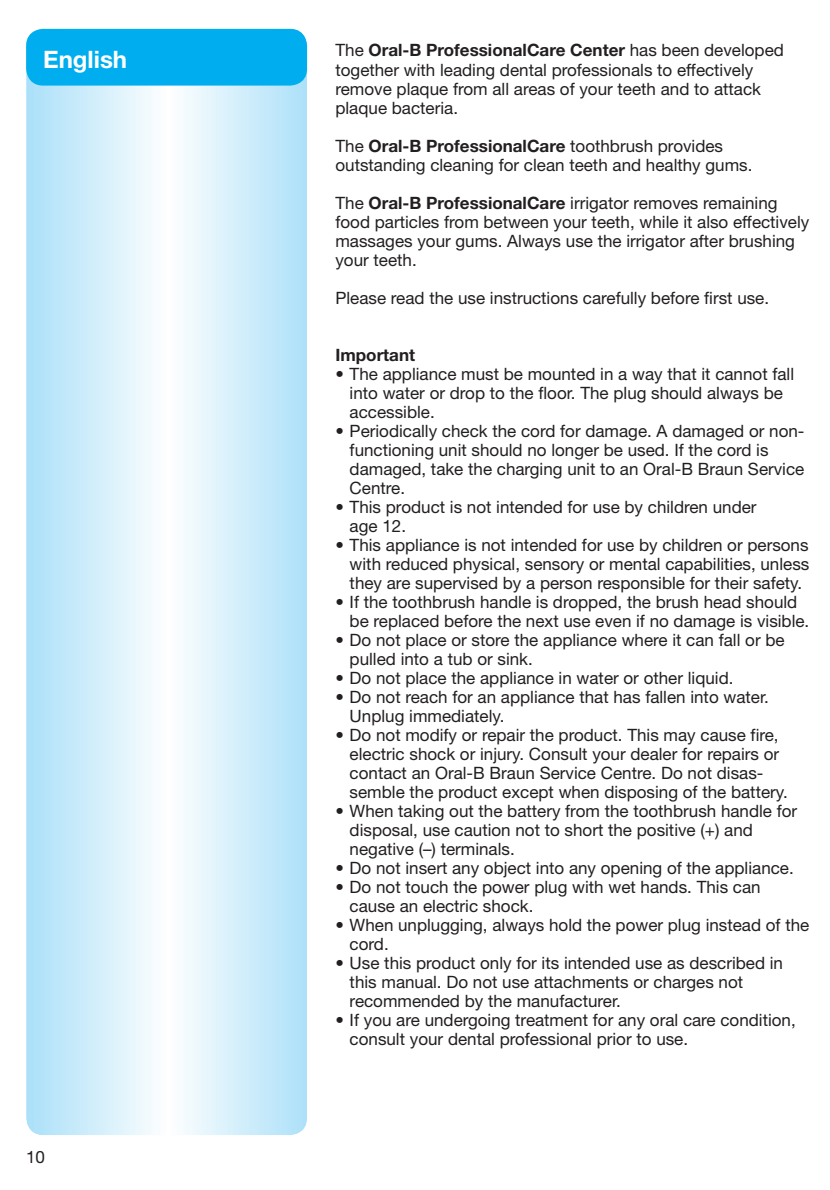
<style>
.page{position:relative;width:830px;height:1190px;background:#fff}
.page>*{position:absolute;margin:0;border:0;box-sizing:border-box;transform-origin:0 0}
.t1{font:700 24px "Helvetica Neue";color:#fff}
.t2{font:17px/19px "Helvetica Neue";color:#231f20}
.t3{font:700 17px "Helvetica Neue";color:#231f20}
.s1{font-weight:700}
</style>
<div class="page">
<svg style="left:26px;top:29px;width:281px;height:1105px"></svg>
<div style="left:26px;top:29px;width:281px;height:57px;background:#00aeef;border-radius:17px"></div>
<h1 class="t1" style="left:43px;top:50px;width:85px">English</h1>
<p class="t2" style="left:26px;top:1147px;width:20px">10</p>
<p class="t2" style="left:335px;top:41px;width:450px">The <span class="s1">Oral-B ProfessionalCare Center</span> has been developed together with leading dental professionals to effectively remove plaque from all areas of your teeth and to attack plaque bacteria.</p>
<p class="t2" style="left:335px;top:136px;width:418px">The <span class="s1">Oral-B ProfessionalCare</span> toothbrush provides outstanding cleaning for clean teeth and healthy gums.</p>
<p class="t2" style="left:335px;top:193px;width:475px">The <span class="s1">Oral-B ProfessionalCare</span> irrigator removes remaining food particles from between your teeth, while it also effectively massages your gums. Always use the irrigator after brushing your teeth.</p>
<p class="t2" style="left:335px;top:288px;width:435px">Please read the use instructions carefully before first use.</p>
<p class="t3" style="left:335px;top:348px;width:81px">Important</p>
<p class="t2" style="left:349px;top:364px;width:446px;text-indent:-14px">• The appliance must be mounted in a way that it cannot fall into water or drop to the floor. The plug should always be accessible.</p>
<p class="t2" style="left:349px;top:421px;width:456px;text-indent:-14px">• Periodically check the cord for damage. A damaged or non&shy;functioning unit should no longer be used. If the cord is damaged, take the charging unit to an Oral-B Braun Service Centre.</p>
<p class="t2" style="left:349px;top:497px;width:408px;text-indent:-14px">• This product is not intended for use by children under age 12.</p>
<p class="t2" style="left:349px;top:535px;width:461px;text-align:justify;text-indent:-14px">• This appliance is not intended for use by children or persons with reduced physical, sensory or mental capabilities, unless they are supervised by a person responsible for their safety.</p>
<p class="t2" style="left:349px;top:592px;width:461px;text-indent:-14px">• If the toothbrush handle is dropped, the brush head should be replaced before the next use even if no damage is visible.</p>
<p class="t2" style="left:349px;top:630px;width:436px;text-indent:-14px">• Do not place or store the appliance where it can fall or be pulled into a tub or sink.</p>
<p class="t2" style="left:335px;top:668px;width:399px">• Do not place the appliance in water or other liquid.</p>
<p class="t2" style="left:349px;top:687px;width:420px;text-indent:-14px">• Do not reach for an appliance that has fallen into water.<br>Unplug immediately.</p>
<p class="t2" style="left:349px;top:725px;width:439px;text-indent:-14px">• Do not modify or repair the product. This may cause fire, electric shock or injury. Consult your dealer for repairs or contact an Oral-B Braun Service Centre. Do not disas&shy;semble the product except when disposing of the battery.</p>
<p class="t2" style="left:349px;top:801px;width:449px;text-indent:-14px">• When taking out the battery from the toothbrush handle for disposal, use caution not to short the positive (+) and negative (–) terminals.</p>
<p class="t2" style="left:335px;top:858px;width:459px">• Do not insert any object into any opening of the appliance.</p>
<p class="t2" style="left:349px;top:877px;width:412px;text-indent:-14px">• Do not touch the power plug with wet hands. This can cause an electric shock.</p>
<p class="t2" style="left:349px;top:915px;width:461px;text-indent:-14px">• When unplugging, always hold the power plug instead of the cord.</p>
<p class="t2" style="left:349px;top:953px;width:434px;text-indent:-14px">• Use this product only for its intended use as described in this manual. Do not use attachments or charges not recommended by the manufacturer.</p>
<p class="t2" style="left:349px;top:1010px;width:447px;text-indent:-14px">• If you are undergoing treatment for any oral care condition, consult your dental professional prior to use.</p>
</div>
